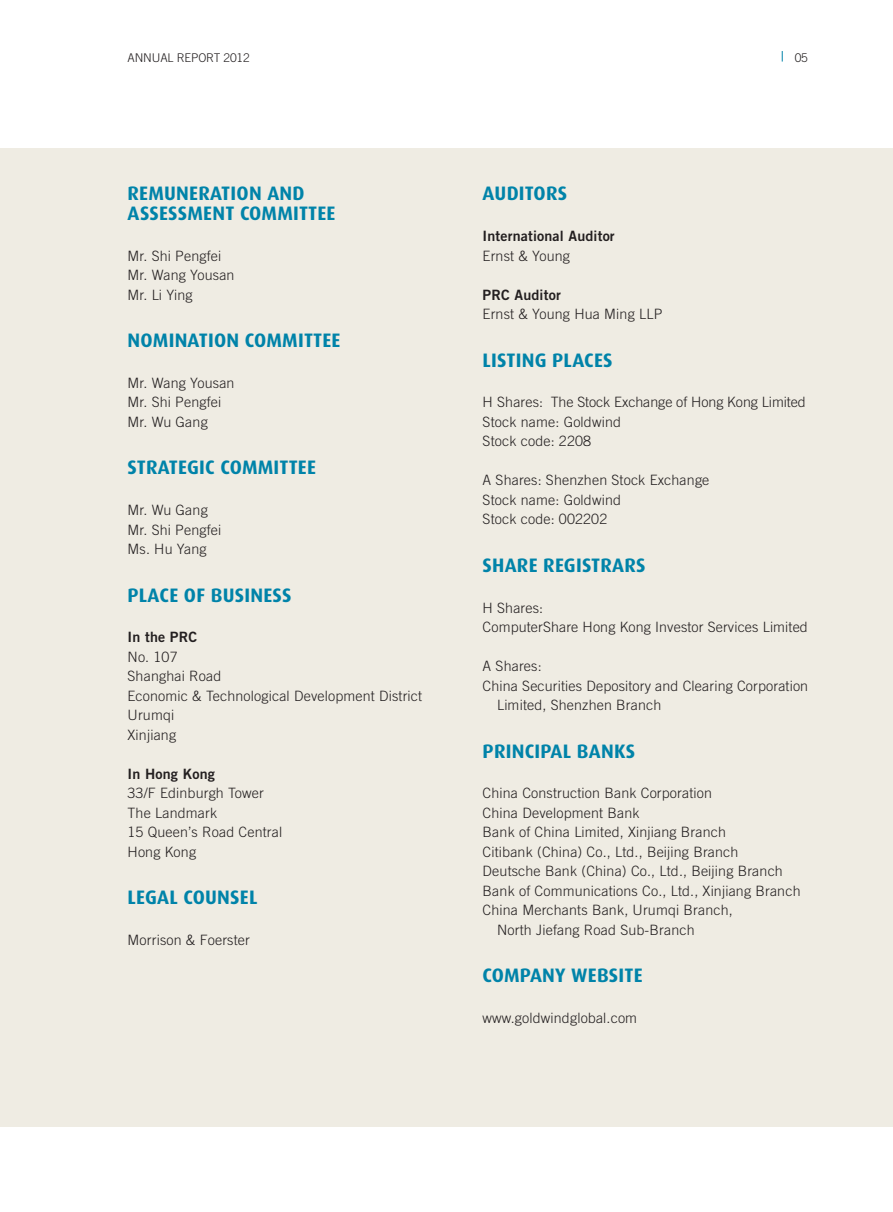
<style>
.page{position:relative;width:893px;height:1212px;background:#fff}
.page>*{position:absolute;margin:0;border:0;box-sizing:border-box;transform-origin:0 0}
.Heading_1{font:700 19.5px/19.5px "Dax";letter-spacing:.01em;color:#0083a9}
.Body_Text{font:300 14.25px "Trade Gothic LT Std";letter-spacing:.01em;color:#231f20}
.Body_Text-2{font:14.25px "Trade Gothic LT Std Bd 2";letter-spacing:.01em;color:#231f20}
.t1{font:300 12px "Trade Gothic LT Std";letter-spacing:-.01em;color:#231f20}
</style>
<div class="page">
<div style="left:0;top:149px;width:893px;height:978px;background:#efece3"></div>
<p class="t1" style="left:128px;top:50px;width:124px">ANNUAL REPORT 2012</p>
<p class="t1" style="left:795px;top:50px;width:15px">05</p>
<p class="Heading_1" style="left:128px;top:184px;width:210px">REMUNERATION AND<br>ASSESSMENT COMMITTEE</p>
<p class="Body_Text" style="left:128px;top:247px;width:95px">Mr. Shi Pengfei</p>
<p class="Body_Text" style="left:128px;top:266px;width:108px">Mr. Wang Yousan</p>
<p class="Body_Text" style="left:128px;top:286px;width:67px">Mr. Li Ying</p>
<p class="Heading_1" style="left:128px;top:331px;width:214px">NOMINATION COMMITTEE</p>
<p class="Body_Text" style="left:128px;top:374px;width:108px">Mr. Wang Yousan</p>
<p class="Body_Text" style="left:128px;top:394px;width:95px">Mr. Shi Pengfei</p>
<p class="Body_Text" style="left:128px;top:413px;width:82px">Mr. Wu Gang</p>
<p class="Heading_1" style="left:128px;top:458px;width:190px">STRATEGIC COMMITTEE</p>
<p class="Body_Text" style="left:128px;top:502px;width:82px">Mr. Wu Gang</p>
<p class="Body_Text" style="left:128px;top:521px;width:95px">Mr. Shi Pengfei</p>
<p class="Body_Text" style="left:128px;top:541px;width:81px">Ms. Hu Yang</p>
<p class="Heading_1" style="left:128px;top:585px;width:165px">PLACE OF BUSINESS</p>
<p class="Body_Text-2" style="left:128px;top:628px;width:71px">In the PRC</p>
<p class="Body_Text" style="left:128px;top:648px;width:52px">No. 107</p>
<p class="Body_Text" style="left:128px;top:668px;width:95px">Shanghai Road</p>
<p class="Body_Text" style="left:128px;top:687px;width:296px">Economic &amp; Technological Development District</p>
<p class="Body_Text" style="left:128px;top:707px;width:48px">Urumqi</p>
<p class="Body_Text" style="left:128px;top:726px;width:50px">Xinjiang</p>
<p class="Body_Text-2" style="left:128px;top:765px;width:89px">In Hong Kong</p>
<p class="Body_Text" style="left:128px;top:785px;width:138px">33/F Edinburgh Tower</p>
<p class="Body_Text" style="left:128px;top:804px;width:91px">The Landmark</p>
<p class="Body_Text" style="left:128px;top:824px;width:156px">15 Queen’s Road Central</p>
<p class="Body_Text" style="left:128px;top:843px;width:70px">Hong Kong</p>
<p class="Heading_1" style="left:128px;top:888px;width:131px">LEGAL COUNSEL</p>
<p class="Body_Text" style="left:128px;top:932px;width:124px">Morrison &amp; Foerster</p>
<p class="Heading_1" style="left:483px;top:184px;width:86px">AUDITORS</p>
<p class="Body_Text-2" style="left:483px;top:227px;width:134px">International Auditor</p>
<p class="Body_Text" style="left:483px;top:247px;width:89px">Ernst &amp; Young</p>
<p class="Body_Text-2" style="left:483px;top:286px;width:80px">PRC Auditor</p>
<p class="Body_Text" style="left:483px;top:305px;width:181px">Ernst &amp; Young Hua Ming LLP</p>
<p class="Heading_1" style="left:483px;top:350px;width:131px">LISTING PLACES</p>
<p class="Body_Text" style="left:483px;top:394px;width:325px">H Shares: The Stock Exchange of Hong Kong Limited</p>
<p class="Body_Text" style="left:483px;top:413px;width:140px">Stock name: Goldwind</p>
<p class="Body_Text" style="left:483px;top:433px;width:110px">Stock code: 2208</p>
<p class="Body_Text" style="left:483px;top:472px;width:228px">A Shares: Shenzhen Stock Exchange</p>
<p class="Body_Text" style="left:483px;top:491px;width:140px">Stock name: Goldwind</p>
<p class="Body_Text" style="left:483px;top:511px;width:126px">Stock code: 002202</p>
<p class="Heading_1" style="left:483px;top:555px;width:164px">SHARE REGISTRARS</p>
<p class="Body_Text" style="left:483px;top:599px;width:62px">H Shares:</p>
<p class="Body_Text" style="left:483px;top:619px;width:327px">ComputerShare Hong Kong Investor Services Limited</p>
<p class="Body_Text" style="left:483px;top:658px;width:61px">A Shares:</p>
<p class="Body_Text" style="left:483px;top:677px;width:327px">China Securities Depository and Clearing Corporation</p>
<p class="Body_Text" style="left:497px;top:697px;width:166px">Limited, Shenzhen Branch</p>
<p class="Heading_1" style="left:483px;top:741px;width:154px">PRINCIPAL BANKS</p>
<p class="Body_Text" style="left:483px;top:785px;width:231px">China Construction Bank Corporation</p>
<p class="Body_Text" style="left:483px;top:804px;width:158px">China Development Bank</p>
<p class="Body_Text" style="left:483px;top:824px;width:245px">Bank of China Limited, Xinjiang Branch</p>
<p class="Body_Text" style="left:483px;top:843px;width:257px">Citibank (China) Co., Ltd., Beijing Branch</p>
<p class="Body_Text" style="left:483px;top:863px;width:302px">Deutsche Bank (China) Co., Ltd., Beijing Branch</p>
<p class="Body_Text" style="left:483px;top:882px;width:319px">Bank of Communications Co., Ltd., Xinjiang Branch</p>
<p class="Body_Text" style="left:483px;top:902px;width:252px">China Merchants Bank, Urumqi Branch,</p>
<p class="Body_Text" style="left:497px;top:921px;width:199px">North Jiefang Road Sub-Branch</p>
<p class="Heading_1" style="left:483px;top:966px;width:162px">COMPANY WEBSITE</p>
<p class="Body_Text" style="left:483px;top:1010px;width:156px">www.goldwindglobal.com</p>
</div>
